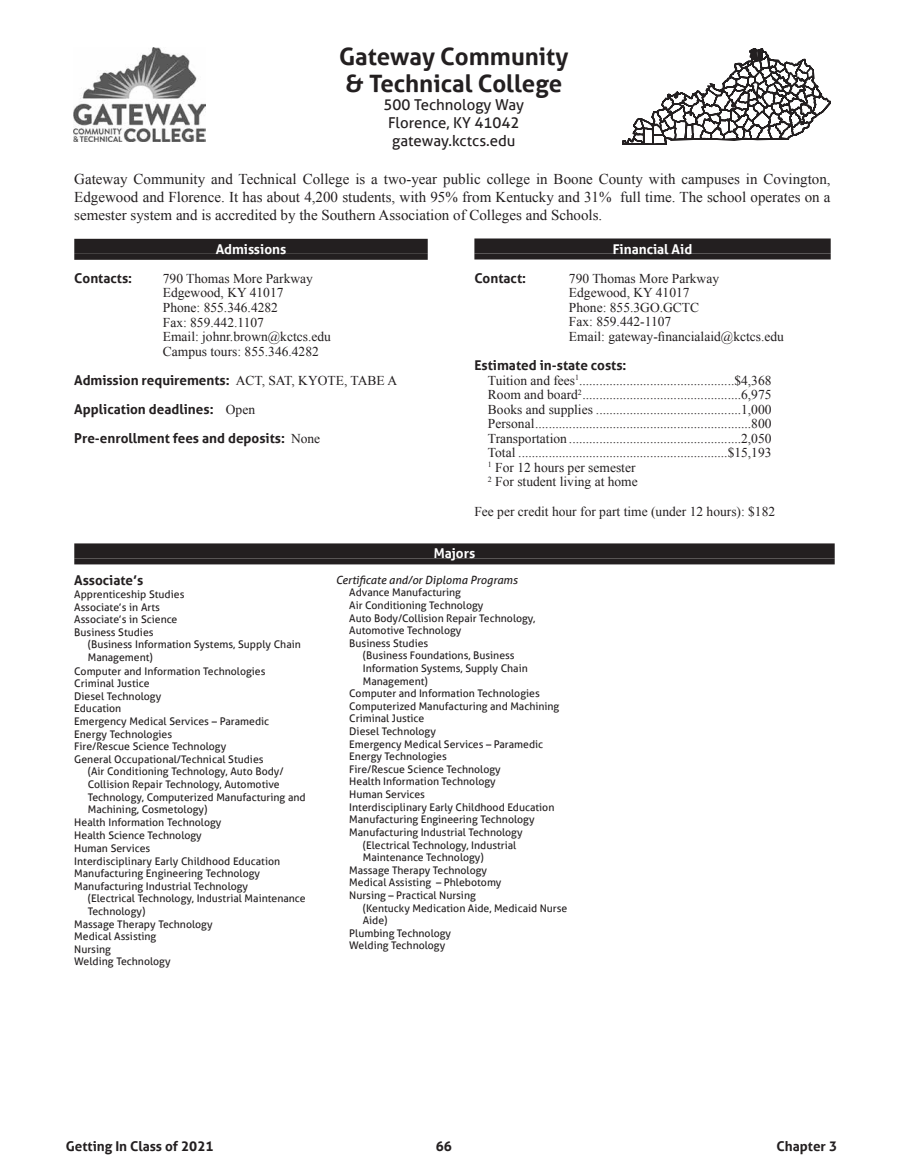
<style>
.page{position:relative;width:905px;height:1175px;background:#fff}
.page>*{position:absolute;margin:0;border:0;box-sizing:border-box;transform-origin:0 0}
.t1{font:700 24px/27px "Aller";color:#231f20}
.t2{font:15px/18px "Times New Roman";color:#231f20;text-align:justify}
.t3{font:15px/18px "Aller";color:#231f20;text-align:center}
.t4{font:13.5px/14.5px "Times New Roman";color:#231f20}
.t5{font:700 13.5px/29.1px "Aller";color:#231f20}
.t6{font:700 13.5px "Aller";color:#fff}
.t7{font:italic 11.25px "Aller";color:#231f20}
.t8{font:10.5px/12.6px "Aller";color:#231f20}
.s1{font-family:"Times New Roman";font-weight:400}
</style>
<div class="page">
<div style="left:74px;top:239px;width:354px;height:15px;background:#231f20"></div>
<div style="left:74px;top:254px;width:354px;height:6px;background:#231f20"></div>
<div style="left:474px;top:238px;width:356px;height:15px;background:#231f20"></div>
<div style="left:474px;top:253px;width:356px;height:6px;background:#231f20"></div>
<svg style="left:623px;top:49px;width:207px;height:96px"></svg>
<img style="left:74px;top:47px;width:131px;height:95px">
<div style="left:74px;top:543px;width:760px;height:15px;background:#231f20"></div>
<div style="left:74px;top:558px;width:760px;height:6px;background:#231f20"></div>
<h1 class="t1" style="left:339px;top:43px;width:231px">Gateway Community &amp; Technical College</h1>
<h2 class="t3" style="left:383px;top:96px;width:142px">500 Technology Way<br>Florence, KY 41042 gateway.kctcs.edu</h2>
<p class="t2" style="left:74px;top:170px;width:757px">Gateway Community and Technical College is a two-year public college in Boone County with campuses in Covington, Edgewood and Florence. It has about 4,200 students, with 95% from Kentucky and 31% full time. The school operates on a semester system and is accredited by the Southern Association of Colleges and Schools.</p>
<p class="t6" style="left:216px;top:241px;width:72px">Admissions</p>
<p class="t5" style="left:74px;top:263px;width:59px">Contacts:</p>
<p class="t4" style="left:163px;top:271px;width:170px">790 Thomas More Parkway<br>Edgewood, KY 41017<br>Phone: 855.346.4282<br>Fax: 859.442.1107<br>Email: johnr.brown@kctcs.edu<br>Campus tours: 855.346.4282</p>
<p class="t5" style="left:74px;top:365px;width:324px">Admission requirements: <span class="s1">ACT, SAT, KYOTE, TABE A<br></span>Application deadlines: <span class="s1">Open<br></span>Pre-enrollment fees and deposits: <span class="s1">None</span></p>
<p class="t6" style="left:612px;top:240px;width:81px">Financial Aid</p>
<p class="t5" style="left:474px;top:263px;width:53px">Contact:</p>
<p class="t4" style="left:569px;top:271px;width:216px">790 Thomas More Parkway<br>Edgewood, KY 41017<br>Phone: 855.3GO.GCTC<br>Fax: 859.442-1107<br>Email: gateway-financialaid@kctcs.edu</p>
<p class="t5" style="left:474px;top:350px;width:154px">Estimated in-state costs:</p>
<p class="t4" style="left:488px;top:372px;width:285px">Tuition and fees<sup>1</sup>..............................................$4,368<br>Room and board<sup>2</sup>...............................................6,975<br>Books and supplies ...........................................1,000<br>Personal................................................................800<br>Transportation ...................................................2,050<br>Total ..............................................................$15,193<br><sup>1</sup> For 12 hours per semester<br><sup>2</sup> For student living at home</p>
<p class="t4" style="left:474px;top:503px;width:302px">Fee per credit hour for part time (under 12 hours): $182</p>
<p class="t6" style="left:433px;top:545px;width:43px">Majors</p>
<p class="t5" style="left:74px;top:566px;width:71px">Associate’s</p>
<p class="t8" style="left:74px;top:588px;width:112px">Apprenticeship Studies<br>Associate’s in Arts<br>Associate’s in Science<br>Business Studies</p>
<p class="t8" style="left:88px;top:638px;width:215px">(Business Information Systems, Supply Chain</p>
<p class="t8" style="left:88px;top:651px;width:67px">Management)</p>
<p class="t8" style="left:74px;top:664px;width:193px">Computer and Information Technologies</p>
<p class="t8" style="left:74px;top:677px;width:77px">Criminal Justice</p>
<p class="t8" style="left:74px;top:689px;width:88px">Diesel Technology</p>
<p class="t8" style="left:74px;top:702px;width:49px">Education</p>
<p class="t8" style="left:74px;top:715px;width:196px">Emergency Medical Services – Paramedic</p>
<p class="t8" style="left:74px;top:727px;width:99px">Energy Technologies</p>
<p class="t8" style="left:74px;top:740px;width:153px">Fire/Rescue Science Technology</p>
<p class="t8" style="left:74px;top:752px;width:191px">General Occupational/Technical Studies</p>
<p class="t8" style="left:88px;top:765px;width:197px">(Air Conditioning Technology, Auto Body/</p>
<p class="t8" style="left:88px;top:778px;width:193px">Collision Repair Technology, Automotive</p>
<p class="t8" style="left:88px;top:790px;width:219px">Technology, Computerized Manufacturing and</p>
<p class="t8" style="left:88px;top:803px;width:121px">Machining, Cosmetology)</p>
<p class="t8" style="left:74px;top:815px;width:149px">Health Information Technology</p>
<p class="t8" style="left:74px;top:829px;width:129px">Health Science Technology</p>
<p class="t8" style="left:74px;top:842px;width:77px">Human Services</p>
<p class="t8" style="left:74px;top:854px;width:207px">Interdisciplinary Early Childhood Education</p>
<p class="t8" style="left:74px;top:867px;width:187px">Manufacturing Engineering Technology</p>
<p class="t8" style="left:74px;top:879px;width:175px">Manufacturing Industrial Technology</p>
<p class="t8" style="left:88px;top:892px;width:219px">(Electrical Technology, Industrial Maintenance</p>
<p class="t8" style="left:88px;top:905px;width:59px">Technology)</p>
<p class="t8" style="left:74px;top:917px;width:140px">Massage Therapy Technology</p>
<p class="t8" style="left:74px;top:930px;width:84px">Medical Assisting</p>
<p class="t8" style="left:74px;top:942px;width:38px">Nursing</p>
<p class="t8" style="left:74px;top:955px;width:98px">Welding Technology</p>
<p class="t7" style="left:336px;top:573px;width:183px">Certificate and/or Diploma Programs</p>
<p class="t8" style="left:349px;top:586px;width:113px">Advance Manufacturing</p>
<p class="t8" style="left:349px;top:599px;width:136px">Air Conditioning Technology</p>
<p class="t8" style="left:349px;top:611px;width:188px">Auto Body/Collision Repair Technology,</p>
<p class="t8" style="left:349px;top:624px;width:114px">Automotive Technology</p>
<p class="t8" style="left:349px;top:636px;width:81px">Business Studies</p>
<p class="t8" style="left:363px;top:649px;width:153px">(Business Foundations, Business</p>
<p class="t8" style="left:363px;top:662px;width:166px">Information Systems, Supply Chain</p>
<p class="t8" style="left:363px;top:674px;width:67px">Management)</p>
<p class="t8" style="left:349px;top:687px;width:192px">Computer and Information Technologies</p>
<p class="t8" style="left:349px;top:699px;width:212px">Computerized Manufacturing and Machining</p>
<p class="t8" style="left:349px;top:712px;width:76px">Criminal Justice</p>
<p class="t8" style="left:349px;top:725px;width:88px">Diesel Technology</p>
<p class="t8" style="left:349px;top:737px;width:195px">Emergency Medical Services – Paramedic</p>
<p class="t8" style="left:349px;top:750px;width:99px">Energy Technologies</p>
<p class="t8" style="left:349px;top:762px;width:153px">Fire/Rescue Science Technology</p>
<p class="t8" style="left:349px;top:775px;width:148px">Health Information Technology</p>
<p class="t8" style="left:349px;top:788px;width:77px">Human Services</p>
<p class="t8" style="left:349px;top:800px;width:207px">Interdisciplinary Early Childhood Education</p>
<p class="t8" style="left:349px;top:813px;width:187px">Manufacturing Engineering Technology</p>
<p class="t8" style="left:349px;top:825px;width:175px">Manufacturing Industrial Technology</p>
<p class="t8" style="left:363px;top:838px;width:155px">(Electrical Technology, Industrial</p>
<p class="t8" style="left:363px;top:851px;width:123px">Maintenance Technology)</p>
<p class="t8" style="left:349px;top:863px;width:139px">Massage Therapy Technology</p>
<p class="t8" style="left:349px;top:876px;width:154px">Medical Assisting – Phlebotomy</p>
<p class="t8" style="left:349px;top:888px;width:128px">Nursing – Practical Nursing</p>
<p class="t8" style="left:363px;top:901px;width:206px">(Kentucky Medication Aide, Medicaid Nurse</p>
<p class="t8" style="left:363px;top:914px;width:26px">Aide)</p>
<p class="t8" style="left:349px;top:926px;width:103px">Plumbing Technology</p>
<p class="t8" style="left:349px;top:939px;width:98px">Welding Technology</p>
<p class="t5" style="left:66px;top:1131px;width:149px">Getting In Class of 2021</p>
<p class="t5" style="left:436px;top:1131px;width:18px">66</p>
<p class="t5" style="left:776px;top:1131px;width:62px">Chapter 3</p>
</div>
